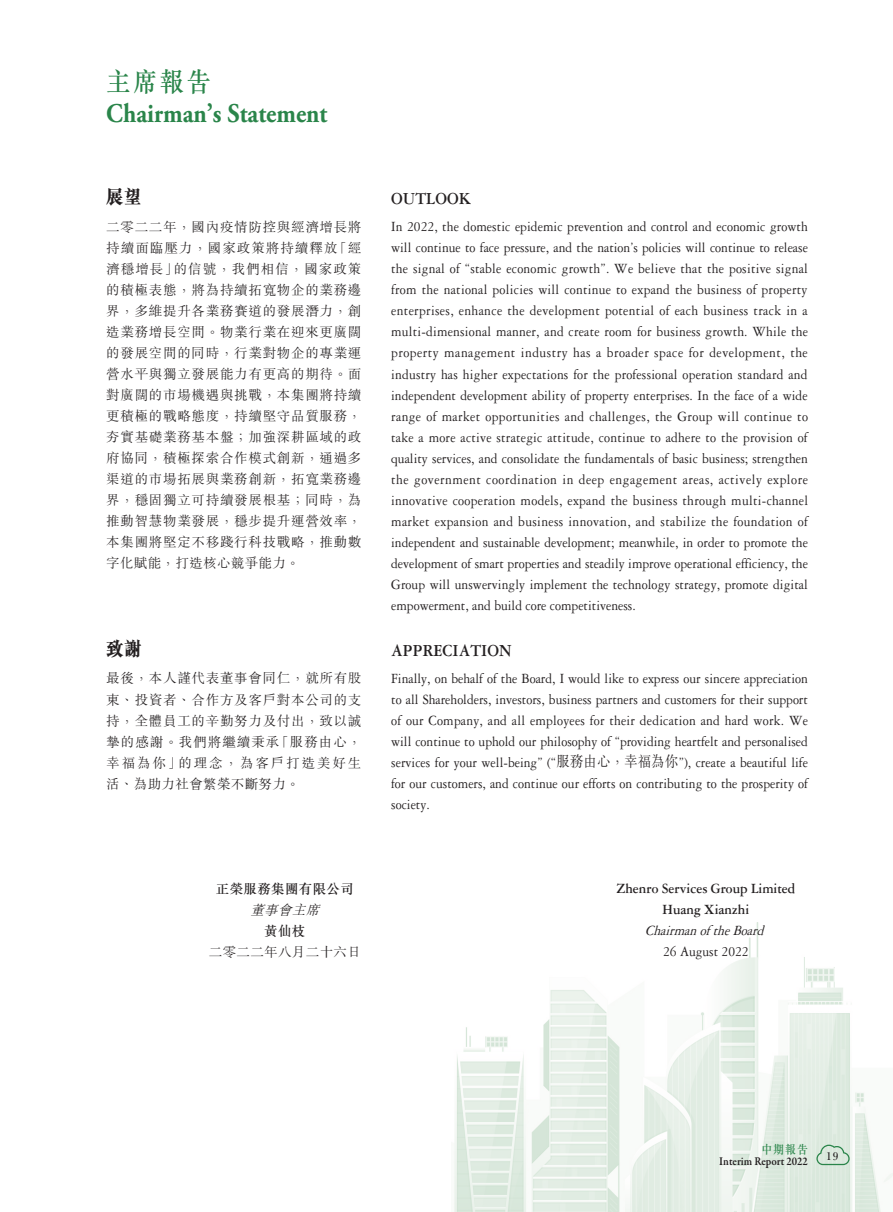
<style>
.page{position:relative;width:893px;height:1212px;background:#fff}
.page>*{position:absolute;margin:0;border:0;box-sizing:border-box;transform-origin:0 0}
.t1{font:700 27px "Adobe Garamond Pro";color:#2a854a;scale:.9 1}
.t2{font:500 27px "M Sung HK";color:#2a854a;scale:.9 1}
.t3{font:800 19.5px "M Sung HK";color:#231f20;scale:.9 1}
.t4{font:700 18px "Garamond 3 LT Std";color:#231f20;scale:.9 1}
.t5{font:15px/21px "Garamond 3 LT Std";color:#231f20;text-align:justify;scale:.9 1}
.t6{font:700 15px/21px "Garamond 3 LT Std";color:#231f20;text-align:center;scale:.9 1}
.t7{font:italic 15px "Garamond 3 LT Std";color:#231f20;scale:.9 1}
.t8{font:300 13.5px/21px "M Sung HK";letter-spacing:.055em;color:#231f20;text-align:justify}
.t9{font:500 13.5px "M Sung HK";letter-spacing:.025em;color:#231f20}
.t10{font:300 13.5px "M Sung HK";letter-spacing:.025em;color:#231f20}
.t11{font:italic 300 13.5px "M Sung HK";color:#231f20}
.t12{font:600 12px "Garamond Premr Pro";color:#231f20;scale:.9 1}
.t13{font:500 12px "M Sung HK";color:#2a854a;scale:.9 1}
.t14{font:500 12px "M Sung HK";color:#231f20;scale:.9 1}
.s1{font-family:"M Sung HK";font-weight:300}
</style>
<div class="page">
<img style="left:454px;top:923px;width:439px;height:289px">
<svg style="left:816px;top:1144px;width:34px;height:21px"></svg>
<h1 class="t2" style="left:106px;top:63px;width:118px">主席報告</h1>
<h1 class="t1" style="left:106px;top:98px;width:247px">Chairman’s Statement</h1>
<h2 class="t3" style="left:106px;top:187px;width:41px">展望</h2>
<p class="t8" style="left:106px;top:215px;width:257px">二零二二年，國內疫情防控與經濟增長將持續面臨壓力，國家政策將持續釋放「經濟穩增長」的信號，我們相信，國家政策的積極表態，將為持續拓寬物企的業務邊界，多維提升各業務賽道的發展潛力，創造業務增長空間。物業行業在迎來更廣闊的發展空間的同時，行業對物企的專業運營水平與獨立發展能力有更高的期待。面對廣闊的市場機遇與挑戰，本集團將持續更積極的戰略態度，持續堅守品質服務，夯實基礎業務基本盤；加強深耕區域的政府協同，積極探索合作模式創新，通過多渠道的市場拓展與業務創新，拓寬業務邊界，穩固獨立可持續發展根基；同時，為推動智慧物業發展，穩步提升運營效率，本集團將堅定不移踐行科技戰略，推動數字化賦能，打造核心競爭能力。</p>
<h2 class="t3" style="left:106px;top:639px;width:41px">致謝</h2>
<p class="t8" style="left:106px;top:667px;width:257px">最後，本人謹代表董事會同仁，就所有股東、投資者、合作方及客戶對本公司的支持，全體員工的辛勤努力及付出，致以誠摯的感謝。我們將繼續秉承「服務由心，幸福為你」的理念，為客戶打造美好生活、為助力社會繁榮不斷努力。</p>
<p class="t9" style="left:216px;top:879px;width:140px">正榮服務集團有限公司</p>
<p class="t11" style="left:250px;top:900px;width:75px">董事會主席</p>
<p class="t9" style="left:264px;top:921px;width:43px">黃仙枝</p>
<p class="t10" style="left:209px;top:942px;width:153px">二零二二年八月二十六日</p>
<p class="t4" style="left:391px;top:189px;width:91px">OUTLOOK</p>
<p class="t5" style="left:391px;top:217px;width:465px">In 2022, the domestic epidemic prevention and control and economic growth will continue to face pressure, and the nation’s policies will continue to release the signal of “stable economic growth”. We believe that the positive signal from the national policies will continue to expand the business of property enterprises, enhance the development potential of each business track in a multi-dimensional manner, and create room for business growth. While the property management industry has a broader space for development, the industry has higher expectations for the professional operation standard and independent development ability of property enterprises. In the face of a wide range of market opportunities and challenges, the Group will continue to take a more active strategic attitude, continue to adhere to the provision of quality services, and consolidate the fundamentals of basic business; strengthen the government coordination in deep engagement areas, actively explore innovative cooperation models, expand the business through multi-channel market expansion and business innovation, and stabilize the foundation of independent and sustainable development; meanwhile, in order to promote the development of smart properties and steadily improve operational efficiency, the Group will unswervingly implement the technology strategy, promote digital empowerment, and build core competitiveness.</p>
<p class="t4" style="left:391px;top:641px;width:136px">APPRECIATION</p>
<p class="t5" style="left:391px;top:668px;width:465px">Finally, on behalf of the Board, I would like to express our sincere appreciation to all Shareholders, investors, business partners and customers for their support of our Company, and all employees for their dedication and hard work. We will continue to uphold our philosophy of “providing heartfelt and personalised services for your well-being” (“<span class="s1">服務由心，幸福為你</span>”), create a beautiful life for our customers, and continue our efforts on contributing to the prosperity of society.</p>
<p class="t6" style="left:616px;top:878px;width:200px">Zhenro Services Group Limited<br>Huang Xianzhi</p>
<p class="t7" style="left:645px;top:923px;width:138px">Chairmanof theBoard</p>
<p class="t5" style="left:663px;top:941px;width:96px">26 August 2022</p>
<p class="t13" style="left:761px;top:1141px;width:53px">中期報告</p>
<p class="t12" style="left:719px;top:1154px;width:100px">Interim Report 2022</p>
<p class="t14" style="left:826px;top:1147px;width:15px">19</p>
</div>
